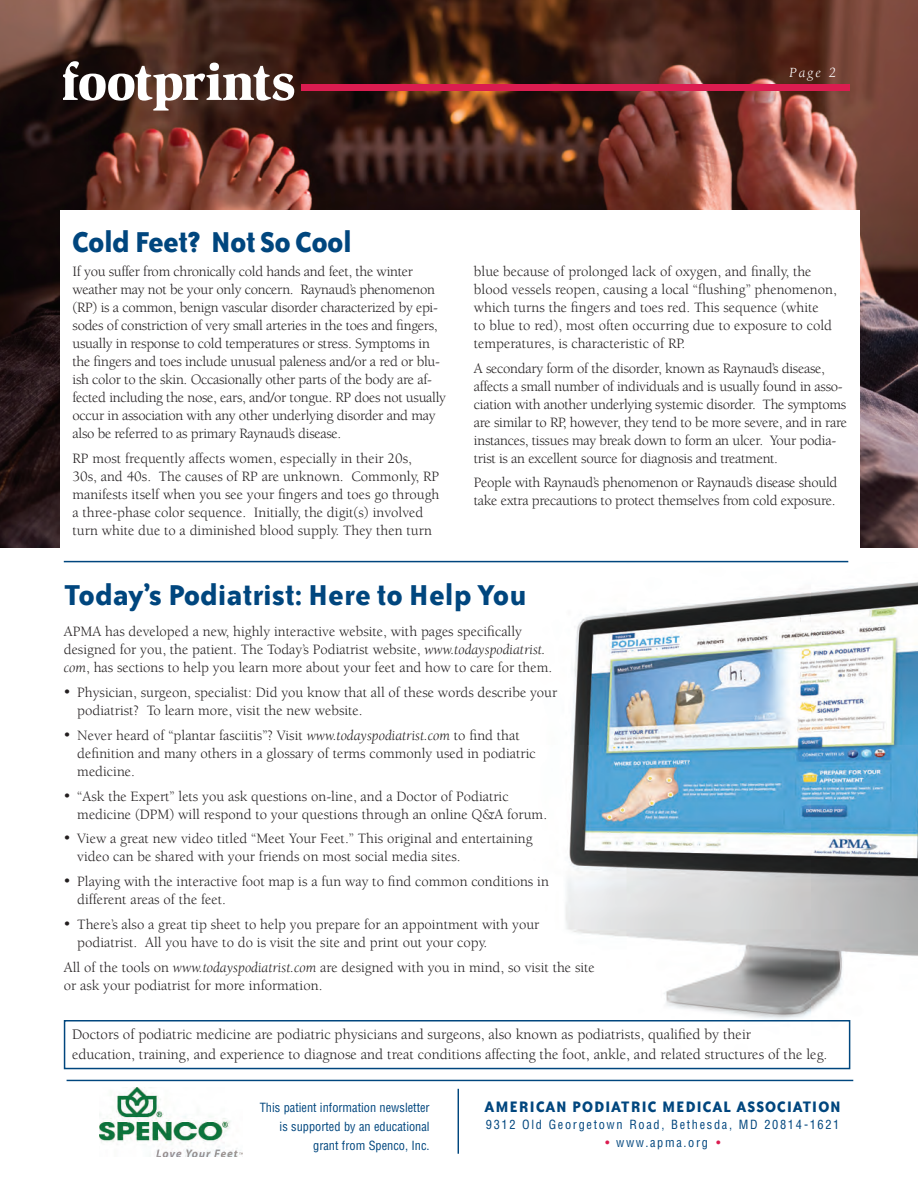
<style>
.page{position:relative;width:918px;height:1188px;background:#fff}
.page>*{position:absolute;margin:0;border:0;box-sizing:border-box;transform-origin:0 0}
.t1{font:900 53.1px "Slimbach";letter-spacing:-.01em;color:#fff}
.t2{font:700 33px "Bailey Sans ITC";color:#00467e}
.t3{font:700 33px "Bailey Sans ITC";letter-spacing:-.02em;color:#00467e}
.t4{font:700 17.4px "Bailey Sans ITC";letter-spacing:.055em;color:#00467e}
.t5{font:15px/19.5px "Berkeley";color:#231f20}
.t6{font:14.7px/18px "Berkeley";color:#231f20}
.t7{font:14.7px/18px "Berkeley";letter-spacing:-.02em;color:#231f20}
.t8{font:italic 14.4px "Berkeley";color:#fff}
.t9{font:condensed 12.3px/18.9px "Helvetica";color:#00467e;text-align:right}
.t10{font:condensed 12.3px "Helvetica";letter-spacing:.135em;color:#00467e}
.s1{font-style:italic}
.s2{font-family:"Berkeley";font-stretch:normal;font-size:14.55px;color:#db1c50}
</style>
<div class="page">
<img style="left:0;top:0;width:918px;height:547px">
<div style="left:60px;top:211px;width:800px;height:350px;background:#fff"></div>
<img style="left:442px;top:562px;width:476px;height:487px">
<hr style="left:67px;top:1080px;width:786px;height:1px;background:#00467e">
<img style="left:99px;top:1087px;width:143px;height:70px">
<hr style="left:458px;top:1089px;width:1px;height:65px;background:#00467e">
<div style="left:64px;top:1020px;width:786px;height:49px;border:2px solid #00467e"></div>
<div style="left:301px;top:84px;width:549px;height:6px;background:#db1c50"></div>
<hr style="left:64px;top:561px;width:784px;height:1px;background:#00467e">
<h1 class="t1" style="left:61px;top:49px;width:236px">footprints</h1>
<p class="t8" style="left:789px;top:65px;width:48px">Page 2</p>
<h2 class="t3" style="left:73px;top:224px;width:281px">Cold Feet? Not So Cool</h2>
<p class="t7" style="left:73px;top:263px;width:375px">If you suffer from chronically cold hands and feet, the winter weather may not be your only concern. Raynaud’s phenomenon (RP) is a common, benign vascular disorder characterized by epi&shy;sodes of constriction of very small arteries in the toes and fingers, usually in response to cold temperatures or stress. Symptoms in the fingers and toes include unusual paleness and/or a red or blu&shy;ish color to the skin. Occasionally other parts of the body are af&shy;fected including the nose, ears, and/or tongue. RP does not usually occur in association with any other underlying disorder and may also be referred to as primary Raynaud’s disease.</p>
<p class="t6" style="left:73px;top:449px;width:368px">RP most frequently affects women, especially in their 20s, 30s, and 40s. The causes of RP are unknown. Commonly, RP manifests itself when you see your fingers and toes go through a three-phase color sequence. Initially, the digit(s) involved turn white due to a diminished blood supply. They then turn</p>
<p class="t6" style="left:474px;top:263px;width:364px">blue because of prolonged lack of oxygen, and finally, the blood vessels reopen, causing a local “flushing” phenomenon, which turns the fingers and toes red. This sequence (white<br>to blue to red), most often occurring due to exposure to cold temperatures, is characteristic of RP.</p>
<p class="t7" style="left:474px;top:359px;width:375px">A secondary form of the disorder, known as Raynaud’s disease, affects a small number of individuals and is usually found in asso&shy;ciation with another underlying systemic disorder. The symptoms are similar to RP, however, they tend to be more severe, and in rare instances, tissues may break down to form an ulcer. Your podia&shy;trist is an excellent source for diagnosis and treatment.</p>
<p class="t7" style="left:474px;top:474px;width:365px">People with Raynaud’s phenomenon or Raynaud’s disease should take extra precautions to protect themselves from cold exposure.</p>
<h2 class="t2" style="left:64px;top:577px;width:464px">Today’s Podiatrist: Here to Help You</h2>
<p class="t6" style="left:64px;top:623px;width:490px">APMA has developed a new, highly interactive website, with pages specifically designed for you, the patient. The Today’s Podiatrist website, <span class="s1">www.todayspodiatrist. com</span>, has sections to help you learn more about your feet and how to care for them.</p>
<p class="t6" style="left:77px;top:684px;width:482px;text-indent:-13px">• Physician, surgeon, specialist: Did you know that all of these words describe your podiatrist? To learn more, visit the new website.</p>
<p class="t6" style="left:77px;top:727px;width:460px;text-indent:-13px">• Never heard of “plantar fasciitis”? Visit <span class="s1">www.todayspodiatrist.com</span> to find that definition and many others in a glossary of terms commonly used in podiatric medicine.</p>
<p class="t6" style="left:77px;top:787px;width:471px;text-indent:-13px">• “Ask the Expert” lets you ask questions on-line, and a Doctor of Podiatric medicine (DPM) will respond to your questions through an online Q&amp;A forum.</p>
<p class="t6" style="left:77px;top:830px;width:457px;text-indent:-13px">• View a great new video titled “Meet Your Feet.” This original and entertaining video can be shared with your friends on most social media sites.</p>
<p class="t6" style="left:77px;top:873px;width:473px;text-indent:-13px">• Playing with the interactive foot map is a fun way to find common conditions in different areas of the feet.</p>
<p class="t6" style="left:77px;top:916px;width:464px;text-indent:-13px">• There’s also a great tip sheet to help you prepare for an appointment with your podiatrist. All you have to do is visit the site and print out your copy.</p>
<p class="t6" style="left:64px;top:958px;width:533px">All of the tools on <span class="s1">www.todayspodiatrist.com</span> are designed with you in mind, so visit the site or ask your podiatrist for more information.</p>
<p class="t5" style="left:72px;top:1025px;width:757px">Doctors of podiatric medicine are podiatric physicians and surgeons, also known as podiatrists, qualified by their<br>education, training, and experience to diagnose and treat conditions affecting the foot, ankle, and related structures of the leg.</p>
<p class="t9" style="left:260px;top:1098px;width:172px">This patient information newsletter is supported by an educational grant from Spenco, Inc.</p>
<p class="t4" style="left:484px;top:1097px;width:358px">AMERICAN PODIATRIC MEDICAL ASSOCIATION</p>
<p class="t10" style="left:486px;top:1117px;width:355px">9312 Old Georgetown Road, Bethesda, MD 20814-1621</p>
<p class="t10" style="left:604px;top:1134px;width:120px"><span class="s2">•</span> www.apma.org <span class="s2">•</span></p>
</div>
